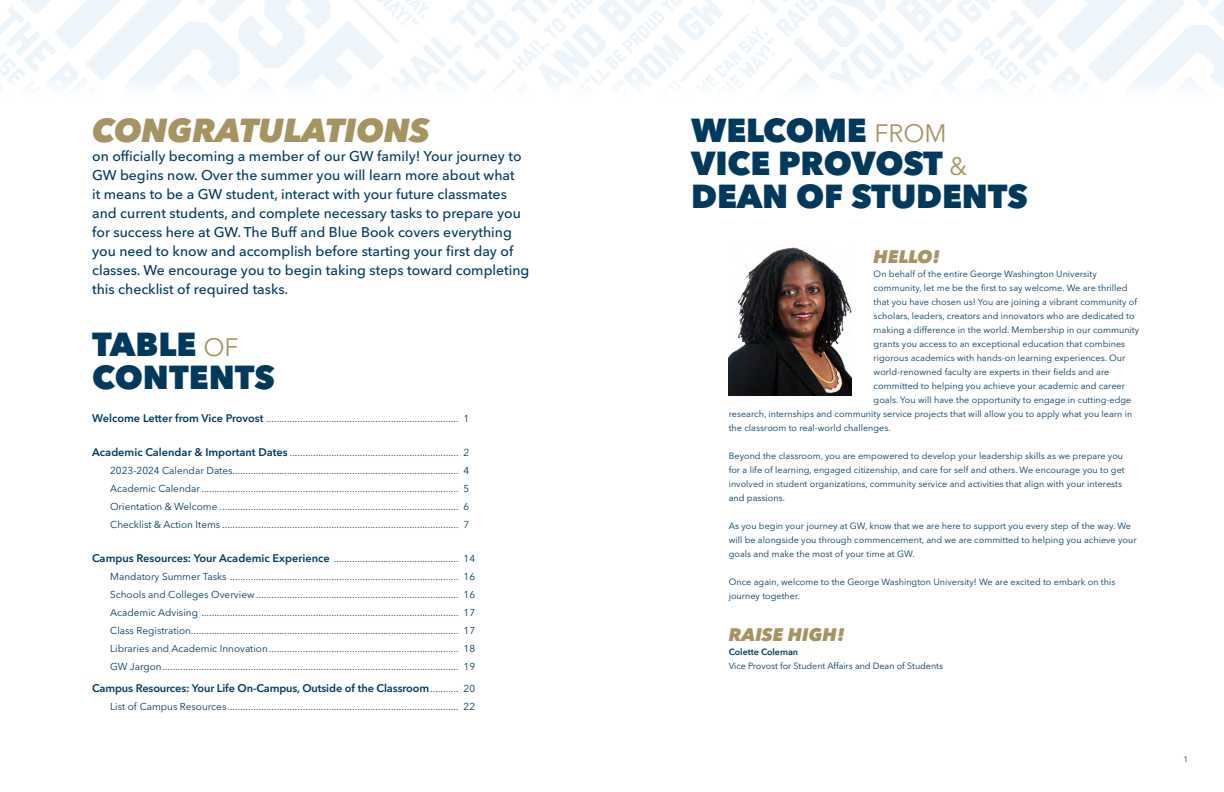
<style>
.page{position:relative;width:1224px;height:792px;background:#fff}
.page>*{position:absolute;margin:0;border:0;box-sizing:border-box;transform-origin:0 0}
.t1{font:800 33px/33px "Avenir Next LT Pro";letter-spacing:-.005em;color:#00395c}
.t2{font:italic 800 33px "Avenir Next LT Pro";letter-spacing:-.005em;color:#a69362}
.t3{font:italic 800 18px "Avenir Next LT Pro";color:#a69362}
.t4{font:500 14px/19px "Avenir Next LT Pro";color:#00395c}
.t5{font:600 11px "Avenir Next LT Pro";letter-spacing:-.01em;color:#00395c}
.t6{font:10px "Avenir Next LT Pro";color:#00395c}
.t7{font:9px/14px "Avenir Next LT Pro";letter-spacing:.005em;color:#00395c}
.t8{font:600 9px "Avenir Next LT Pro";letter-spacing:-.005em;color:#00395c}
.t9{font:8px "Avenir Next LT Pro";color:#00395c}
.s1{font-weight:400;font-size:25px;color:#a69362}
.s2{font-weight:600;font-size:11px}
.s3{font-weight:400;font-size:10px}
</style>
<div class="page">
<svg style="left:588px;top:0;width:300px;height:86px"></svg>
<svg style="left:0;top:0;width:588px;height:86px"></svg>
<svg style="left:888px;top:0;width:336px;height:86px"></svg>
<img style="left:729px;top:247px;width:122px;height:149px">
<h2 class="t2" style="left:92px;top:110px;width:339px">CONGRATULATIONS</h2>
<p class="t4" style="left:92px;top:147px;width:439px">on officially becoming a member of our GW family! Your journey to GW begins now. Over the summer you will learn more about what<br>it means to be a GW student, interact with your future classmates and current students, and complete necessary tasks to prepare you for success here at GW. The Buff and Blue Book covers everything you need to know and accomplish before starting your first day of classes. We encourage you to begin taking steps toward completing this checklist of required tasks.</p>
<h2 class="t1" style="left:92px;top:327px;width:184px;line-height:33.3px">TABLE <span class="s1">OF<br></span>CONTENTS</h2>
<p class="t6" style="left:92px;top:412px;width:379px"><span class="s2">Welcome Letter from Vice Provost</span> .......................................................................... 1</p>
<p class="t6" style="left:92px;top:446px;width:379px"><span class="s2">Academic Calendar &amp; Important Dates</span> ................................................................. 2</p>
<p class="t6" style="left:110px;top:464px;width:350px">2023-2024 Calendar Dates.......................................................................................</p>
<p class="t6" style="left:464px;top:464px;width:7px">4</p>
<p class="t6" style="left:110px;top:482px;width:350px">Academic Calendar ...................................................................................................</p>
<p class="t6" style="left:464px;top:482px;width:7px">5</p>
<p class="t6" style="left:110px;top:500px;width:361px">Orientation &amp; Welcome ............................................................................................ 6</p>
<p class="t6" style="left:110px;top:518px;width:350px">Checklist &amp; Action Items ...........................................................................................</p>
<p class="t6" style="left:464px;top:518px;width:7px">7</p>
<p class="t6" style="left:92px;top:552px;width:385px"><span class="s2">Campus Resources: Your Academic Experience</span> ................................................ 14</p>
<p class="t6" style="left:110px;top:570px;width:367px">Mandatory Summer Tasks ........................................................................................ 16</p>
<p class="t6" style="left:110px;top:588px;width:350px">Schools and Colleges Overview..............................................................................</p>
<p class="t6" style="left:464px;top:588px;width:13px">16</p>
<p class="t6" style="left:110px;top:606px;width:367px">Academic Advising ................................................................................................... 17</p>
<p class="t6" style="left:110px;top:624px;width:350px">Class Registration.......................................................................................................</p>
<p class="t6" style="left:464px;top:624px;width:13px">17</p>
<p class="t6" style="left:110px;top:642px;width:350px">Libraries and Academic Innovation .........................................................................</p>
<p class="t6" style="left:464px;top:642px;width:13px">18</p>
<p class="t6" style="left:110px;top:660px;width:367px">GW Jargon.................................................................................................................. 19</p>
<p class="t5" style="left:92px;top:681px;width:385px">Campus Resources: Your Life On-Campus, Outside of the Classroom<span class="s3">........... 20</span></p>
<p class="t6" style="left:110px;top:700px;width:350px">List of Campus Resources.........................................................................................</p>
<p class="t6" style="left:464px;top:700px;width:13px">22</p>
<h2 class="t1" style="left:691px;top:114px;width:338px">WELCOME <span class="s1">FROM<br></span>VICE PROVOST <span class="s1">&amp;<br></span>DEAN OF STUDENTS</h2>
<h3 class="t3" style="left:874px;top:246px;width:68px">HELLO!</h3>
<p class="t7" style="left:874px;top:267px;width:225px">On behalf of the entire George Washington University</p>
<p class="t7" style="left:874px;top:281px;width:255px">community, let me be the first to say welcome. We are thrilled</p>
<p class="t7" style="left:874px;top:295px;width:265px">that you have chosen us! You are joining a vibrant community of</p>
<p class="t7" style="left:874px;top:309px;width:263px">scholars, leaders, creators and innovators who are dedicated to</p>
<p class="t7" style="left:874px;top:323px;width:267px">making a difference in the world. Membership in our community</p>
<p class="t7" style="left:874px;top:337px;width:253px">grants you access to an exceptional education that combines</p>
<p class="t7" style="left:874px;top:351px;width:253px">rigorous academics with hands-on learning experiences. Our</p>
<p class="t7" style="left:874px;top:365px;width:237px">world-renowned faculty are experts in their fields and are</p>
<p class="t7" style="left:874px;top:379px;width:253px">committed to helping you achieve your academic and career</p>
<p class="t7" style="left:874px;top:393px;width:259px">goals. You will have the opportunity to engage in cutting-edge</p>
<p class="t7" style="left:729px;top:407px;width:405px">research, internships and community service projects that will allow you to apply what you learn in</p>
<p class="t7" style="left:729px;top:421px;width:164px">the classroom to real-world challenges.</p>
<p class="t7" style="left:729px;top:449px;width:398px">Beyond the classroom, you are empowered to develop your leadership skills as we prepare you for a life of learning, engaged citizenship, and care for self and others. We encourage you to get involved in student organizations, community service and activities that align with your interests and passions.</p>
<p class="t7" style="left:729px;top:519px;width:409px">As you begin your journey at GW, know that we are here to support you every step of the way. We will be alongside you through commencement, and we are committed to helping you achieve your goals and make the most of your time at GW.</p>
<p class="t7" style="left:729px;top:575px;width:388px">Once again, welcome to the George Washington University! We are excited to embark on this journey together.</p>
<h3 class="t3" style="left:729px;top:624px;width:118px">RAISE HIGH!</h3>
<p class="t8" style="left:729px;top:646px;width:71px">Colette Coleman</p>
<p class="t7" style="left:729px;top:659px;width:216px">Vice Provost for Student Affairs and Dean of Students</p>
<p class="t9" style="left:1183px;top:754px;width:6px">1</p>
</div>
